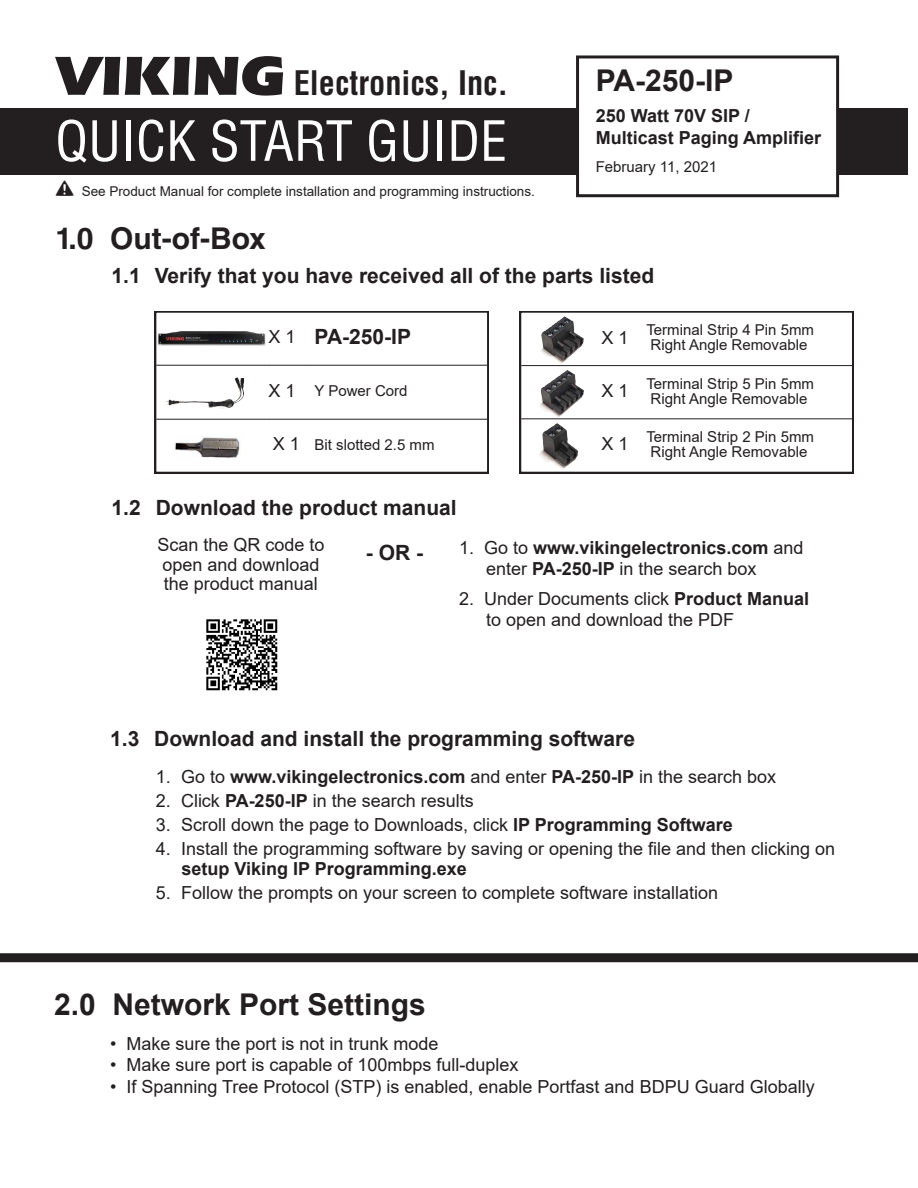
<style>
.page{position:relative;width:918px;height:1188px;background:#fff}
.page>*{position:absolute;margin:0;border:0;box-sizing:border-box;transform-origin:0 0}
.t1{font:condensed 54px "Helvetica LT Std";color:#fff}
.t2{font:700 condensed 33px "Helvetica LT Std";color:#231f20}
.t3{font:700 30px "Arial";color:#231f20}
.t4{font:700 30px "Helvetica LT Std";color:#231f20}
.t5{font:700 21px "Arial";color:#231f20}
.t6{font:18px/19.5px "Arial";color:#231f20}
.t7{font:700 18px/21px "Arial";color:#231f20}
.t8{font:15px "Arial";color:#231f20}
.t9{font:13.5px "Arial";color:#231f20}
.s1{font-family:"Eras ITC";font-weight:900;font-stretch:normal;font-size:57px}
.s2{font-weight:400}
.s3{font-weight:700}
</style>
<div class="page">
<div style="left:0;top:953px;width:918px;height:9px;background:#231f20"></div>
<div style="left:0;top:108px;width:908px;height:67px;background:#231f20"></div>
<div style="left:578px;top:57px;width:260px;height:139px;background:#fff"></div>
<div style="left:576px;top:55px;width:263px;height:142px;border:3px solid #231f20"></div>
<img style="left:206px;top:619px;width:72px;height:72px">
<svg style="left:520px;top:311px;width:333px;height:162px"></svg>
<hr style="left:521px;top:365px;width:79px;height:1px;background:#231f20">
<hr style="left:600px;top:365px;width:42px;height:1px;background:#231f20">
<hr style="left:642px;top:365px;width:210px;height:1px;background:#231f20">
<hr style="left:521px;top:418px;width:79px;height:1px;background:#231f20">
<hr style="left:600px;top:418px;width:42px;height:1px;background:#231f20">
<hr style="left:642px;top:418px;width:210px;height:1px;background:#231f20">
<svg style="left:155px;top:311px;width:334px;height:162px"></svg>
<hr style="left:156px;top:365px;width:111px;height:1px;background:#231f20">
<hr style="left:267px;top:365px;width:43px;height:1px;background:#231f20">
<hr style="left:310px;top:365px;width:177px;height:1px;background:#231f20">
<hr style="left:156px;top:419px;width:111px;height:1px;background:#231f20">
<hr style="left:267px;top:419px;width:43px;height:1px;background:#231f20">
<hr style="left:310px;top:419px;width:177px;height:1px;background:#231f20">
<p class="t2" style="left:56px;top:64px;width:454px"><span class="s1">VIKING</span> Electronics, Inc.</p>
<p class="t1" style="left:55px;top:111px;width:454px">QUICK START GUIDE</p>
<p class="t3" style="left:596px;top:64px;width:139px">PA-250-IP</p>
<p class="t7" style="left:596px;top:105px;width:156px">250 Watt 70V SIP /</p>
<p class="t7" style="left:596px;top:128px;width:227px">Multicast Paging Amplifier</p>
<p class="t8" style="left:596px;top:159px;width:123px">February 11, 2021</p>
<p class="t9" style="left:82px;top:183px;width:455px">See Product Manual for complete installation and programming instructions.</p>
<p class="t4" style="left:56px;top:221px;width:212px">1.0 Out-of-Box</p>
<p class="t5" style="left:112px;top:264px;width:544px">1.1 Verify that you have received all of the parts listed</p>
<p class="t6" style="left:268px;top:327px;width:29px">X 1</p>
<p class="t5" style="left:315px;top:325px;width:98px">PA-250-IP</p>
<p class="t6" style="left:268px;top:381px;width:29px">X 1</p>
<p class="t8" style="left:315px;top:383px;width:95px">Y Power Cord</p>
<p class="t6" style="left:273px;top:434px;width:29px">X 1</p>
<p class="t8" style="left:315px;top:436px;width:122px">Bit slotted 2.5 mm</p>
<p class="t5" style="left:112px;top:496px;width:347px">1.2 Download the product manual</p>
<p class="t6" style="left:601px;top:328px;width:29px">X 1</p>
<p class="t8" style="left:646px;top:322px;width:169px">Terminal Strip 4 Pin 5mm</p>
<p class="t8" style="left:651px;top:337px;width:158px">Right Angle Removable</p>
<p class="t6" style="left:601px;top:381px;width:29px">X 1</p>
<p class="t8" style="left:646px;top:375px;width:169px">Terminal Strip 5 Pin 5mm</p>
<p class="t8" style="left:651px;top:390px;width:158px">Right Angle Removable</p>
<p class="t6" style="left:601px;top:434px;width:29px">X 1</p>
<p class="t8" style="left:646px;top:428px;width:169px">Terminal Strip 2 Pin 5mm</p>
<p class="t8" style="left:651px;top:443px;width:158px">Right Angle Removable</p>
<p class="t6" style="left:157px;top:535px;width:169px">Scan the QR code to open and download the product manual</p>
<p class="t5" style="left:366px;top:541px;width:59px">- OR -</p>
<p class="t7" style="left:486px;top:538px;width:319px;text-indent:-27px"><span class="s2">1. Go to</span> www.vikingelectronics.com <span class="s2">and enter</span> PA-250-IP <span class="s2">in the search box</span></p>
<p class="t6" style="left:486px;top:589px;width:325px;line-height:21px;text-indent:-27px">2. Under Documents click <span class="s3">Product Manual </span>to open and download the PDF</p>
<p class="t5" style="left:110px;top:727px;width:526px">1.3 Download and install the programming software</p>
<p class="t7" style="left:156px;top:767px;width:622px"><span class="s2">1. Go to</span> www.vikingelectronics.com <span class="s2">and enter</span> PA-250-IP <span class="s2">in the search box</span></p>
<p class="t6" style="left:156px;top:791px;width:319px">2. Click <span class="s3">PA-250-IP</span> in the search results</p>
<p class="t6" style="left:156px;top:815px;width:578px">3. Scroll down the page to Downloads, click <span class="s3">IP Programming Software</span></p>
<p class="t6" style="left:181px;top:839px;width:655px;text-indent:-26px">4. Install the programming software by saving or opening the file and then clicking on <span class="s3">setup Viking IP Programming.exe</span></p>
<p class="t6" style="left:156px;top:883px;width:564px">5. Follow the prompts on your screen to complete software installation</p>
<p class="t3" style="left:54px;top:988px;width:373px">2.0 Network Port Settings</p>
<p class="t6" style="left:110px;top:1034px;width:330px">• Make sure the port is not in trunk mode</p>
<p class="t6" style="left:110px;top:1055px;width:410px">• Make sure port is capable of 100mbps full-duplex</p>
<p class="t6" style="left:110px;top:1077px;width:706px">• If Spanning Tree Protocol (STP) is enabled, enable Portfast and BDPU Guard Globally</p>
</div>
